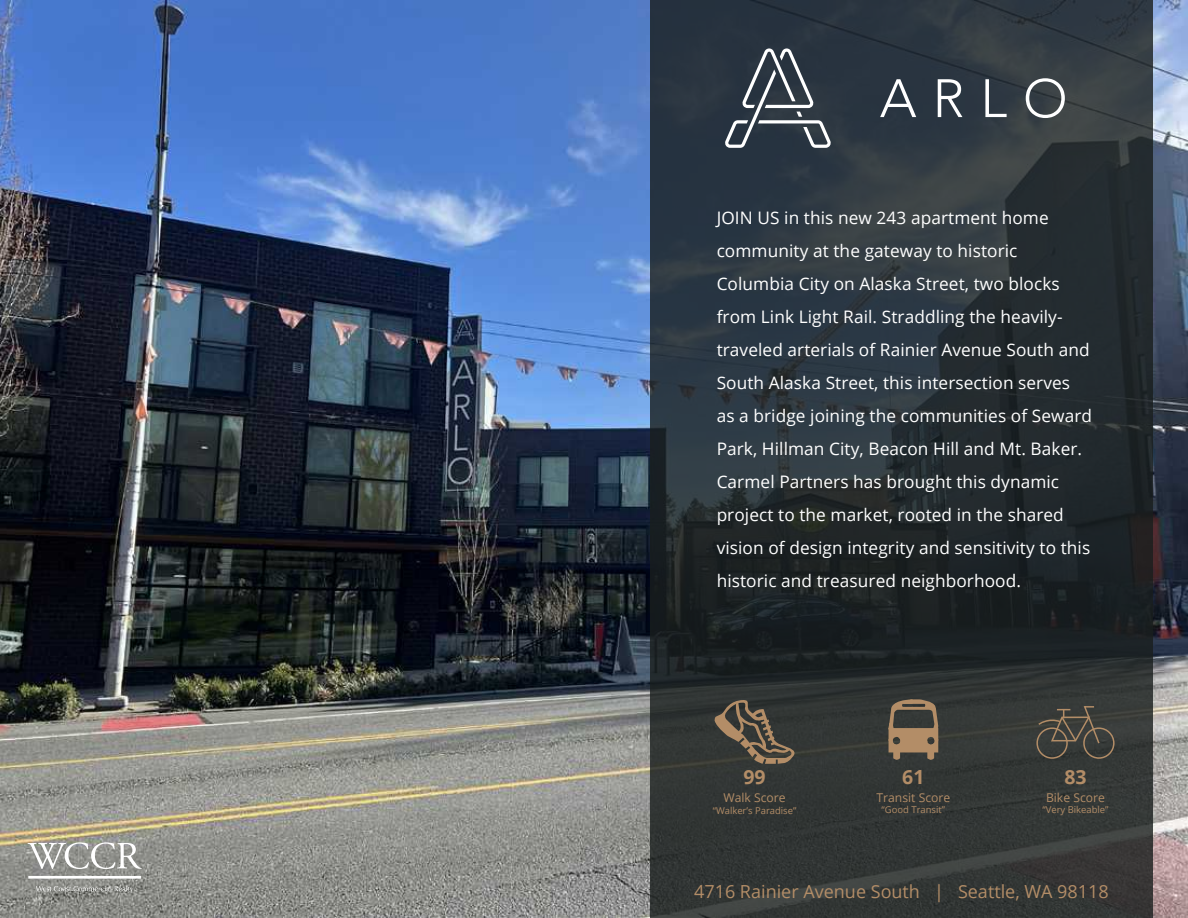
<style>
.page{position:relative;width:1188px;height:918px;background:#fff}
.page>*{position:absolute;margin:0;border:0;box-sizing:border-box;transform-origin:0 0}
.t1{font:700 19.5px "Open Sans";color:#b38d67}
.t2{font:18px "Open Sans";color:#b38d67}
.t3{font:17.25px/33px "Open Sans";letter-spacing:.005em;color:#fff}
.t4{font:12.15px "Open Sans";color:#b38d67}
.t5{font:9.45px "Open Sans";color:#b38d67}
</style>
<div class="page">
<img style="left:0;top:0;width:1188px;height:918px">
<svg style="left:650px;top:0;width:503px;height:918px;background:#2a3135"></svg>
<svg style="left:713px;top:699px;width:83px;height:65px;background:#534c41"></svg>
<svg style="left:888px;top:699px;width:50px;height:63px;background:#776550"></svg>
<div style="left:1036px;top:727px;width:32px;height:32px;border:2px solid #b38d67;border-radius:50%"></div>
<div style="left:1083px;top:727px;width:32px;height:32px;border:2px solid #b38d67;border-radius:50%"></div>
<svg style="left:1037px;top:705px;width:64px;height:40px;background:#4d4941"></svg>
<svg style="left:28px;top:842px;width:114px;height:27px"></svg>
<hr style="left:28px;top:876px;width:113px;height:3px;background:#fff">
<svg style="left:36px;top:886px;width:97px;height:7px"></svg>
<svg style="left:880px;top:79px;width:36px;height:38px"></svg>
<svg style="left:938px;top:79px;width:24px;height:38px"></svg>
<svg style="left:985px;top:79px;width:22px;height:38px"></svg>
<svg style="left:1026px;top:78px;width:39px;height:40px"></svg>
<svg style="left:725px;top:48px;width:106px;height:100px;background:#4a535d"></svg>
<p class="t3" style="left:717px;top:201px;width:377px">JOIN US in this new 243 apartment home community at the gateway to historic Columbia City on Alaska Street, two blocks from Link Light Rail. Straddling the heavily&shy;traveled arterials of Rainier Avenue South and South Alaska Street, this intersection serves as a bridge joining the communities of Seward Park, Hillman City, Beacon Hill and Mt. Baker.<br>Carmel Partners has brought this dynamic project to the market, rooted in the shared vision of design integrity and sensitivity to this historic and treasured neighborhood.</p>
<p class="t1" style="left:743px;top:763px;width:24px">99</p>
<p class="t4" style="left:723px;top:789px;width:64px">Walk Score</p>
<p class="t5" style="left:713px;top:804px;width:85px">“Walker’s Paradise”</p>
<p class="t1" style="left:902px;top:763px;width:24px">61</p>
<p class="t4" style="left:876px;top:789px;width:75px">Transit Score</p>
<p class="t5" style="left:882px;top:803px;width:65px">“Good Transit”</p>
<p class="t1" style="left:1064px;top:763px;width:24px">83</p>
<p class="t4" style="left:1046px;top:789px;width:60px">Bike Score</p>
<p class="t5" style="left:1042px;top:803px;width:68px">“Very Bikeable”</p>
<p class="t2" style="left:694px;top:880px;width:416px">4716 Rainier Avenue South | Seattle, WA 98118</p>
</div>
